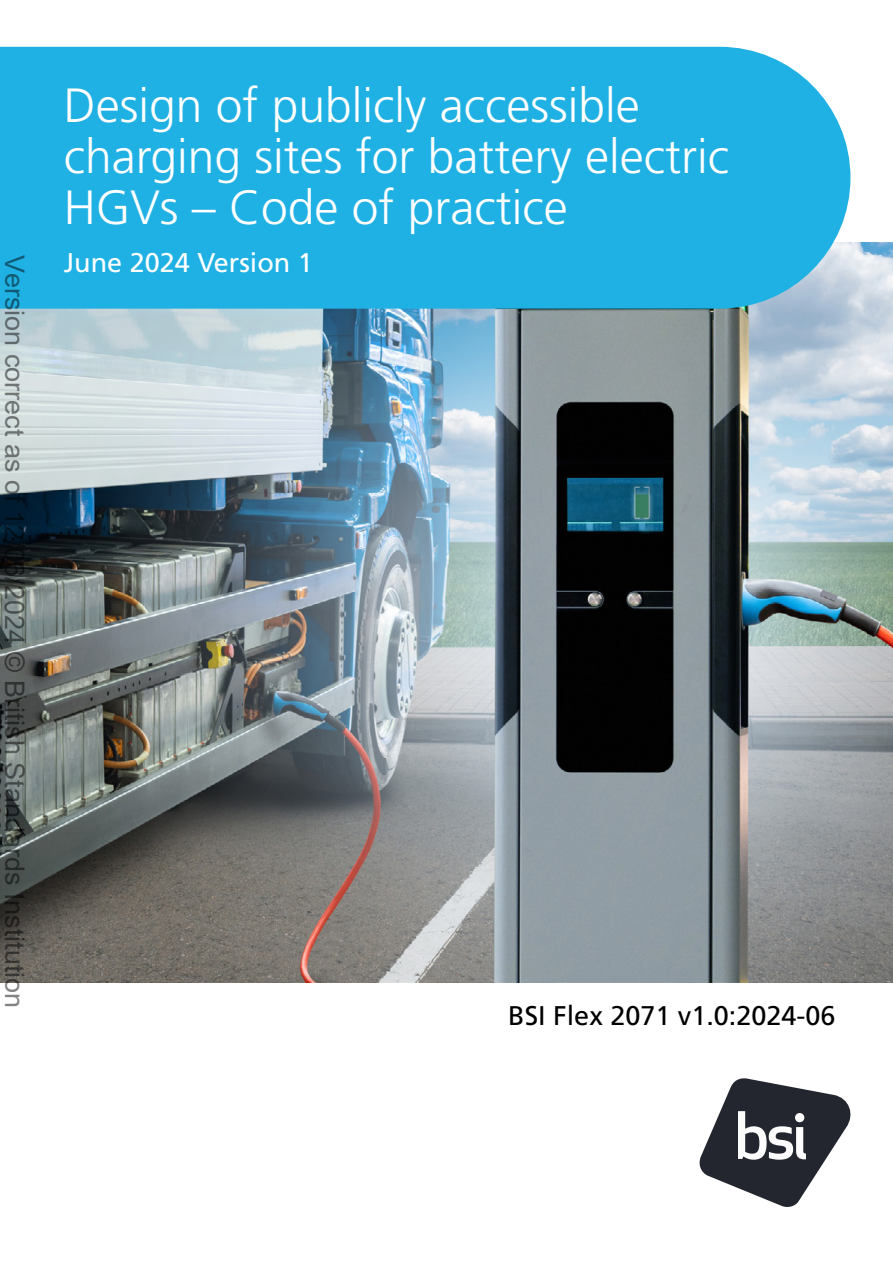
<style>
.page{position:relative;width:893px;height:1263px;background:#fff}
.page>*{position:absolute;margin:0;border:0;box-sizing:border-box;transform-origin:0 0}
.t1{font:48px/51px "Frutiger LT 45 Lt";color:#fff}
.t2{font:27px "Arial";color:rgb(0 0 0/.49)}
.t3{font:27px "Frutiger LT 55 Rm";color:#000}
.t4{font:27px "Frutiger LT 55 Rm";color:#fff}
</style>
<div class="page">
<svg style="left:700px;top:1078px;width:150px;height:129px"></svg>
<img style="left:0;top:242px;width:893px;height:740px">
<div style="left:0;top:47px;width:850px;height:262px;background:#20b1e4"></div>
<p class="t2" style="left:33px;top:255px;width:755px;rotate:90deg">Version correct as of 12/06/2024 © British Standards Institution</p>
<p class="t1" style="left:64px;top:80px;width:667px">Design of publicly accessible charging sites for battery electric<br>HGVs – Code of practice</p>
<p class="t4" style="left:64px;top:247px;width:251px">June 2024 Version 1</p>
<p class="t3" style="left:508px;top:1000px;width:329px">BSI Flex 2071 v1.0:2024-06</p>
</div>
